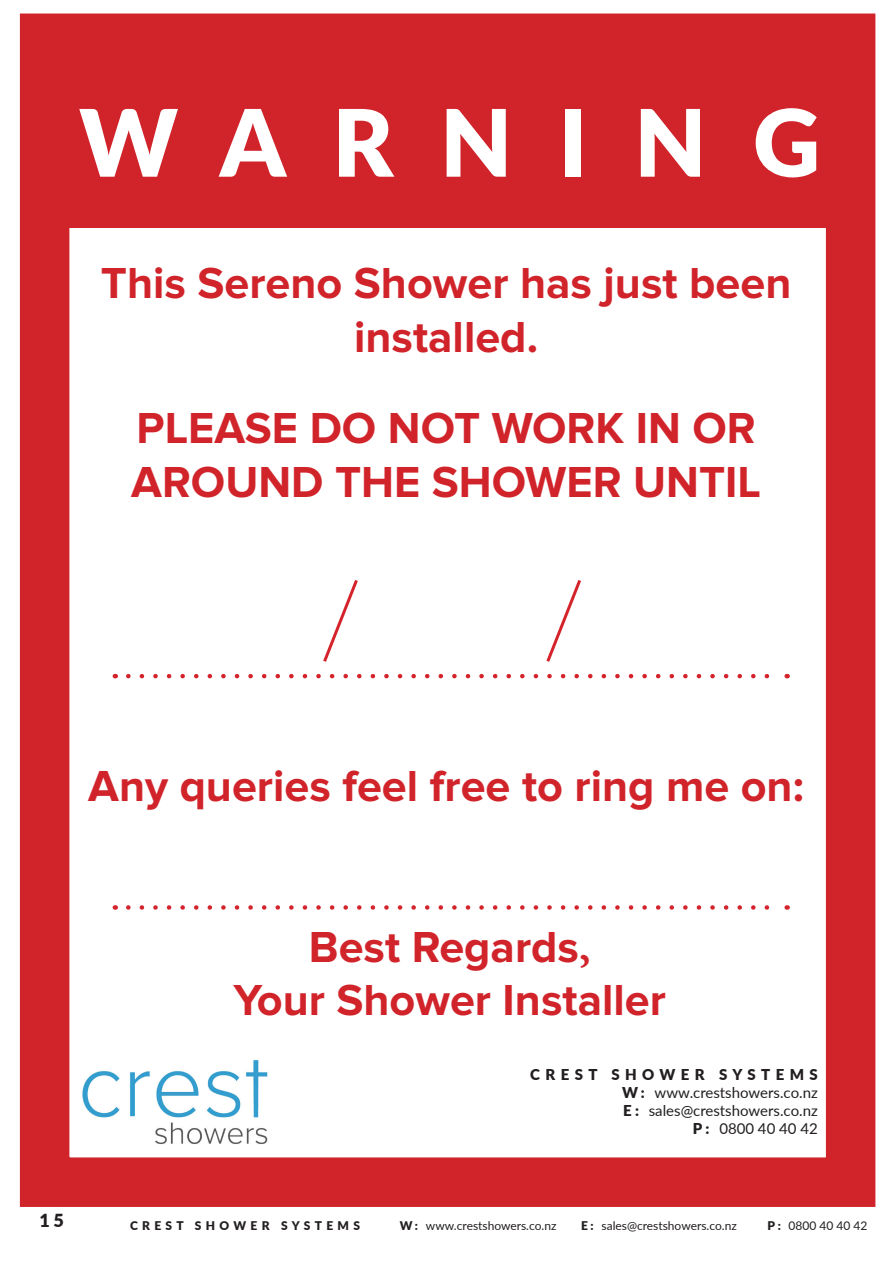
<style>
.page{position:relative;width:893px;height:1263px;background:#fff}
.page>*{position:absolute;margin:0;border:0;box-sizing:border-box;transform-origin:0 0}
.t1{font:900 93px "Lato";letter-spacing:.5em;color:#fff}
.t2{font:700 45px/54px "Proxima Nova";color:#d1232a;text-align:center}
.t3{font:900 18px "Lato";color:#231f20}
.t4{font:15px/18px "Lato";color:#231f20;text-align:right}
.t5{font:12px "Lato";color:#231f20}
.t6{font:900 12px "Lato";letter-spacing:.36em;color:#231f20}
.s1{font-family:"Minion Pro"}
.s2{font-weight:900}
</style>
<div class="page">
<div style="left:20px;top:14px;width:855px;height:1193px;border:50px solid #d1232a"></div>
<div style="left:68px;top:51px;width:763px;height:176px;background:#d1232a"></div>
<svg style="left:128px;top:674px;width:642px;height:4px"></svg>
<svg style="left:323px;top:580px;width:35px;height:82px"></svg>
<svg style="left:546px;top:580px;width:35px;height:82px"></svg>
<svg style="left:128px;top:905px;width:642px;height:5px"></svg>
<img style="left:82px;top:1060px;width:186px;height:84px">
<h1 class="t1" style="left:79px;top:73px;width:743px">WARNING</h1>
<p class="t2" style="left:101px;top:257px;width:692px">This Sereno Shower has just been installed.</p>
<p class="t2" style="left:131px;top:402px;width:631px;text-align:left">PLEASE DO NOT WORK IN OR<br>AROUND THE SHOWER UNTIL</p>
<p class="t2" style="left:88px;top:760px;width:717px">Any queries feel free to ring me on:</p>
<p class="t2" style="left:233px;top:921px;width:434px;line-height:53.4px">Best Regards<span class="s1">,<br></span>Your Shower Installer</p>
<p class="t4" style="left:530px;top:1065px;width:289px"><span class="s2">CREST SHOWER SYSTEMS<br>W :</span> www.crestshowers.co.nz<br><span class="s2">E :</span> sales@crestshowers.co.nz<br><span class="s2">P :</span> 0800 40 40 42</p>
<p class="t3" style="left:39px;top:1207px;width:26px">15</p>
<p class="t6" style="left:130px;top:1216px;width:232px">CREST SHOWER SYSTEMS</p>
<p class="t5" style="left:400px;top:1217px;width:158px"><span class="s2">W :</span> www.crestshowers.co.nz</p>
<p class="t5" style="left:581px;top:1217px;width:157px"><span class="s2">E :</span> sales@crestshowers.co.nz</p>
<p class="t5" style="left:767px;top:1217px;width:101px"><span class="s2">P :</span> 0800 40 40 42</p>
</div>
